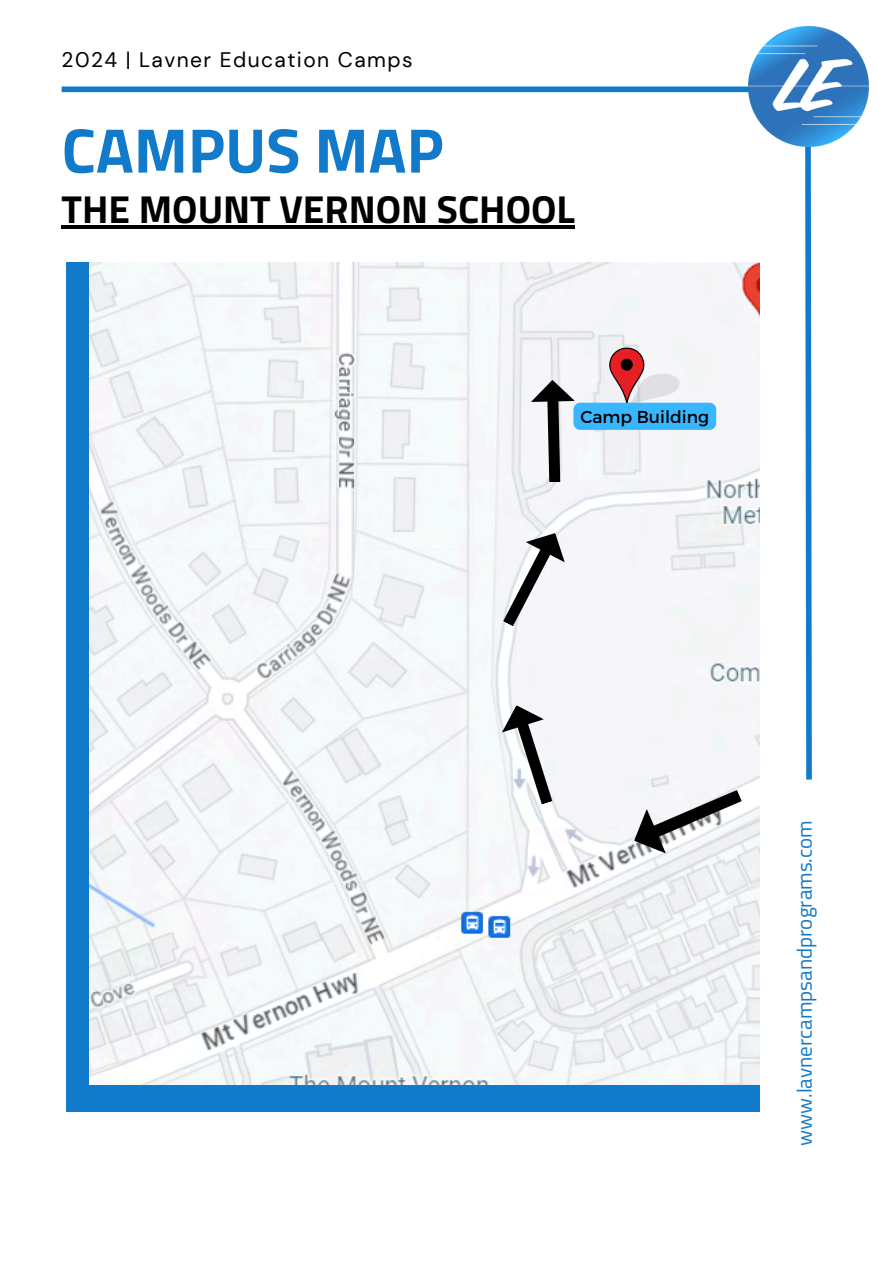
<style>
.page{position:relative;width:894px;height:1264px;background:#fff}
.page>*{position:absolute;margin:0;border:0;box-sizing:border-box;transform-origin:0 0}
.t1{font:700 63px "Titillium Web";color:#117aca}
.t2{font:700 39px "Titillium Web";color:#000}
.t3{font:21px "Titillium Web";color:#117aca}
.t4{font:21px "DM Sans";letter-spacing:.07em;color:#000}
.t5{font:17.25px "Montserrat";color:#000}
</style>
<div class="page">
<svg style="left:805px;top:147px;width:7px;height:633px"></svg>
<div style="left:62px;top:86px;width:769px;height:6px;background:#117aca"></div>
<img style="left:748px;top:26px;width:120px;height:121px">
<div style="left:66px;top:262px;width:693px;height:849px;background:#117aca"></div>
<img style="left:89px;top:262px;width:670px;height:822px">
<svg style="left:488px;top:523px;width:86px;height:111px"></svg>
<svg style="left:495px;top:698px;width:73px;height:111px"></svg>
<svg style="left:624px;top:773px;width:125px;height:90px"></svg>
<svg style="left:530px;top:379px;width:46px;height:104px"></svg>
<svg style="left:609px;top:347px;width:71px;height:56px"></svg>
<hr style="left:62px;top:225px;width:512px;height:4px;background:#000">
<div style="left:573px;top:403px;width:143px;height:27px;background:#38b6ff;border-radius:7px"></div>
<p class="t4" style="left:62px;top:46px;width:352px">2024 | Lavner Education Camps</p>
<p class="t1" style="left:62px;top:101px;width:383px">CAMPUS MAP</p>
<p class="t2" style="left:62px;top:179px;width:514px">THE MOUNT VERNON SCHOOL</p>
<p class="t5" style="left:580px;top:405px;width:130px">Camp Building</p>
<h2 class="t3" style="left:787px;top:1145px;width:327px;rotate:-90deg">www.lavnercampsandprograms.com</h2>
</div>
